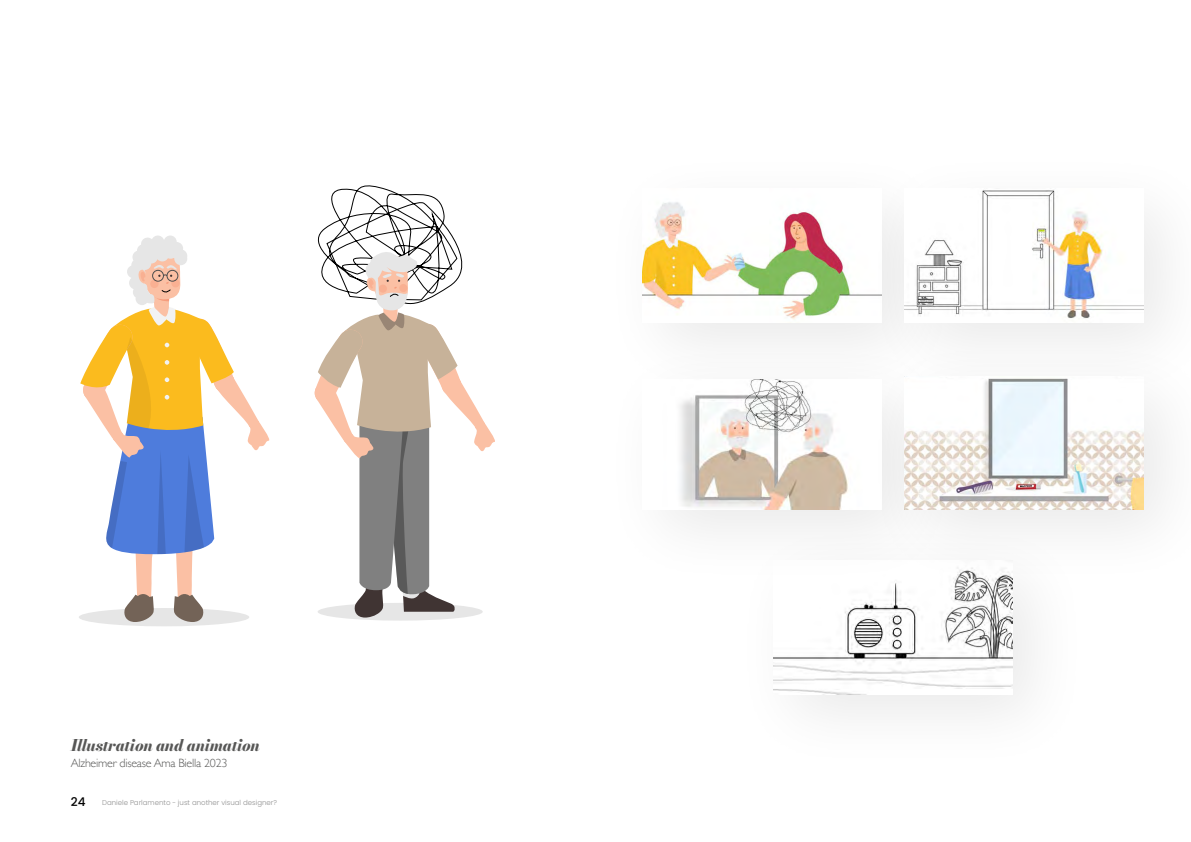
<style>
.page{position:relative;width:1191px;height:842px;background:#fff}
.page>*{position:absolute;margin:0;border:0;box-sizing:border-box;transform-origin:0 0}
.t1{font:italic 800 16px "Bodoni Moda 18 pt";letter-spacing:-.02em;color:#575756}
.t2{font:300 12px "Gill Sans";letter-spacing:-.02em;color:#575756}
.t3{font:500 12px "Poppins";color:#000}
.t4{font:300 7px "Poppins";color:#929292}
</style>
<div class="page">
<div style="left:317px;top:603px;width:166px;height:18px;background:#e6e6e6;border-radius:50%"></div>
<svg style="left:314px;top:185px;width:181px;height:432px"></svg>
<div style="left:79px;top:608px;width:170px;height:18px;background:#e6e6e6;border-radius:50%"></div>
<svg style="left:80px;top:235px;width:190px;height:387px"></svg>
<div style="left:601px;top:147px;width:360px;height:255px;background:#000;opacity:.09"></div>
<img style="left:642px;top:189px;width:221px;height:134px">
<img style="left:773px;top:589px;width:239px;height:105px">
<div style="left:863px;top:147px;width:328px;height:255px;background:#fcfcfc"></div>
<img style="left:905px;top:190px;width:238px;height:129px">
<div style="left:601px;top:338px;width:360px;height:251px;background:#fdfdfd"></div>
<img style="left:681px;top:379px;width:167px;height:131px">
<div style="left:863px;top:335px;width:328px;height:254px;background:#f9f9f9"></div>
<img style="left:905px;top:378px;width:238px;height:132px">
<h1 class="t1" style="left:71px;top:734px;width:191px">Illustration and animation</h1>
<h2 class="t2" style="left:71px;top:753px;width:158px">Alzheimer disease Ama Biella 2023</h2>
<h2 class="t3" style="left:71px;top:795px;width:16px">24</h2>
<p class="t4" style="left:102px;top:799px;width:176px">Daniele Parlamento - just another visual designer?</p>
</div>
